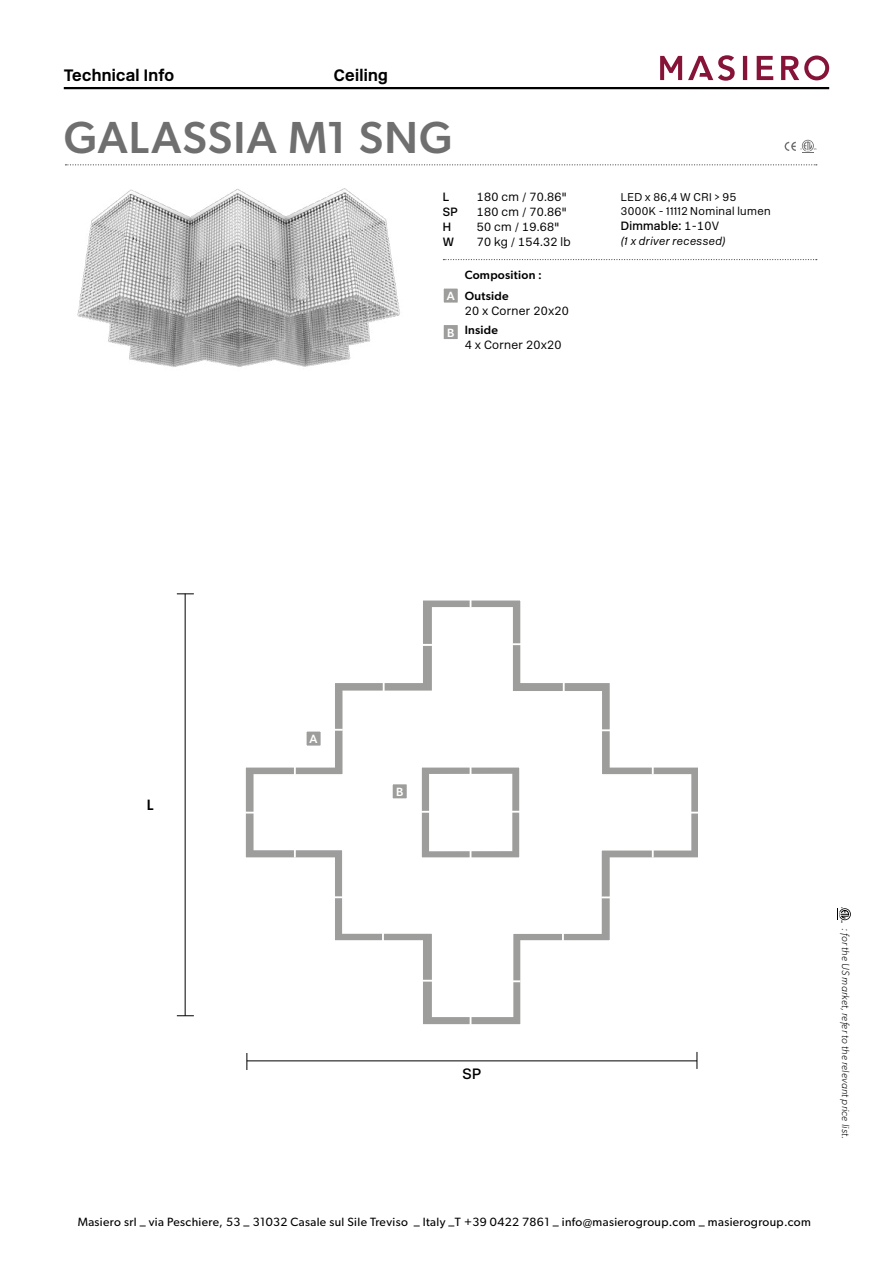
<style>
.page{position:relative;width:893px;height:1263px;background:#fff}
.page>*{position:absolute;margin:0;border:0;box-sizing:border-box;transform-origin:0 0}
.t1{font:500 45px "Gibson";letter-spacing:.025em;color:#706f6f}
.t2{font:700 16.5px "New Rail Alphabet";letter-spacing:.02em;color:#000}
.t3{font:500 15px "New Rail Alphabet";color:#000}
.t4{font:500 15px "Gibson";color:#000}
.t5{font:12px "Gibson";letter-spacing:.03em;color:#000}
.t6{font:300 12px "New Rail Alphabet";letter-spacing:.02em;color:#000}
.t7{font:500 12px/21.6px "Gibson";letter-spacing:.02em;color:#000}
.t8{font:500 12px "New Rail Alphabet";letter-spacing:.02em;color:#000}
.t9{font:500 12px "Gibson";color:#fff}
.t10{font:300 11.25px/14.2px "New Rail Alphabet";letter-spacing:.035em;color:#000}
.t11{font:italic 300 11.25px "New Rail Alphabet";letter-spacing:.03em;color:#000}
.t12{font:italic 300 10.5px "Gibson";letter-spacing:.02em;color:#000}
.s1{font-weight:300}
</style>
<div class="page">
<svg style="left:839px;top:907px;width:12px;height:16px"></svg>
<svg style="left:660px;top:55px;width:169px;height:26px"></svg>
<hr style="left:64px;top:87px;width:765px;height:2px;background:#000">
<img style="left:77px;top:188px;width:323px;height:179px">
<svg style="left:785px;top:140px;width:31px;height:13px"></svg>
<svg style="left:443px;top:259px;width:374px;height:1px"></svg>
<svg style="left:65px;top:164px;width:752px;height:1px"></svg>
<div style="left:443px;top:288px;width:15px;height:15px;background:#9d9d9c"></div>
<div style="left:442px;top:287px;width:17px;height:17px;border:2px solid #fff"></div>
<div style="left:443px;top:324px;width:15px;height:16px;background:#9d9d9c"></div>
<div style="left:442px;top:324px;width:17px;height:17px;border:2px solid #fff"></div>
<hr style="left:185px;top:594px;width:1px;height:422px;background:#000">
<svg style="left:177px;top:594px;width:17px;height:1px"></svg>
<svg style="left:177px;top:1015px;width:17px;height:1px"></svg>
<hr style="left:247px;top:1060px;width:450px;height:1px;background:#000">
<svg style="left:247px;top:1053px;width:1px;height:17px"></svg>
<svg style="left:697px;top:1052px;width:1px;height:17px"></svg>
<svg style="left:245px;top:600px;width:453px;height:425px"></svg>
<svg style="left:333px;top:729px;width:10px;height:2px"></svg>
<svg style="left:333px;top:896px;width:10px;height:2px"></svg>
<svg style="left:423px;top:980px;width:9px;height:2px"></svg>
<svg style="left:511px;top:980px;width:9px;height:2px"></svg>
<svg style="left:601px;top:896px;width:10px;height:2px"></svg>
<svg style="left:601px;top:729px;width:9px;height:2px"></svg>
<svg style="left:421px;top:644px;width:11px;height:2px"></svg>
<svg style="left:512px;top:643px;width:10px;height:2px"></svg>
<svg style="left:383px;top:682px;width:2px;height:9px"></svg>
<svg style="left:563px;top:682px;width:2px;height:10px"></svg>
<svg style="left:382px;top:933px;width:2px;height:9px"></svg>
<svg style="left:562px;top:931px;width:2px;height:10px"></svg>
<svg style="left:419px;top:765px;width:103px;height:95px"></svg>
<svg style="left:294px;top:766px;width:2px;height:9px"></svg>
<svg style="left:294px;top:848px;width:2px;height:9px"></svg>
<svg style="left:652px;top:848px;width:2px;height:9px"></svg>
<svg style="left:652px;top:767px;width:2px;height:7px"></svg>
<h2 class="t2" style="left:64px;top:64px;width:112px">Technical Info</h2>
<h2 class="t2" style="left:334px;top:64px;width:56px">Ceiling</h2>
<h1 class="t1" style="left:64px;top:110px;width:390px">GALASSIA M1 SNG</h1>
<p class="t8" style="left:443px;top:189px;width:8px">L</p>
<p class="t6" style="left:477px;top:189px;width:91px">180 cm / 70.86"</p>
<p class="t8" style="left:443px;top:204px;width:16px">SP</p>
<p class="t6" style="left:477px;top:204px;width:91px">180 cm / 70.86"</p>
<p class="t8" style="left:443px;top:219px;width:10px">H</p>
<p class="t6" style="left:477px;top:219px;width:84px">50 cm / 19.68"</p>
<p class="t8" style="left:443px;top:234px;width:13px">W</p>
<p class="t6" style="left:477px;top:234px;width:95px">70 kg / 154.32 lb</p>
<p class="t9" style="left:447px;top:289px;width:9px">A</p>
<p class="t9" style="left:447px;top:325px;width:9px">B</p>
<p class="t7" style="left:465px;top:264px;width:79px">Composition :<br>Outside</p>
<p class="t6" style="left:465px;top:303px;width:106px">20 x Corner 20x20</p>
<p class="t7" style="left:465px;top:319px;width:35px">Inside</p>
<p class="t6" style="left:465px;top:337px;width:98px">4 x Corner 20x20</p>
<p class="t10" style="left:621px;top:190px;width:151px">LED x 86,4 W CRI &gt; 95<br>3000K - 11112 Nominal lumen</p>
<p class="t8" style="left:621px;top:218px;width:100px">Dimmable: <span class="s1">1-10V</span></p>
<p class="t11" style="left:621px;top:234px;width:106px">(1 x driver recessed)</p>
<p class="t4" style="left:147px;top:796px;width:8px">L</p>
<p class="t9" style="left:310px;top:732px;width:9px">A</p>
<p class="t9" style="left:396px;top:785px;width:9px">B</p>
<p class="t3" style="left:462px;top:1063px;width:20px">SP</p>
<p class="t12" style="left:852px;top:928px;width:212px;rotate:90deg">: for the US market, refer to the relevant price list.</p>
<p class="t5" style="left:78px;top:1214px;width:735px">Masiero srl _ via Peschiere, 53 _ 31032 Casale sul Sile Treviso _ Italy _T +39 0422 7861 _ info@masierogroup.com _ masierogroup.com</p>
</div>
